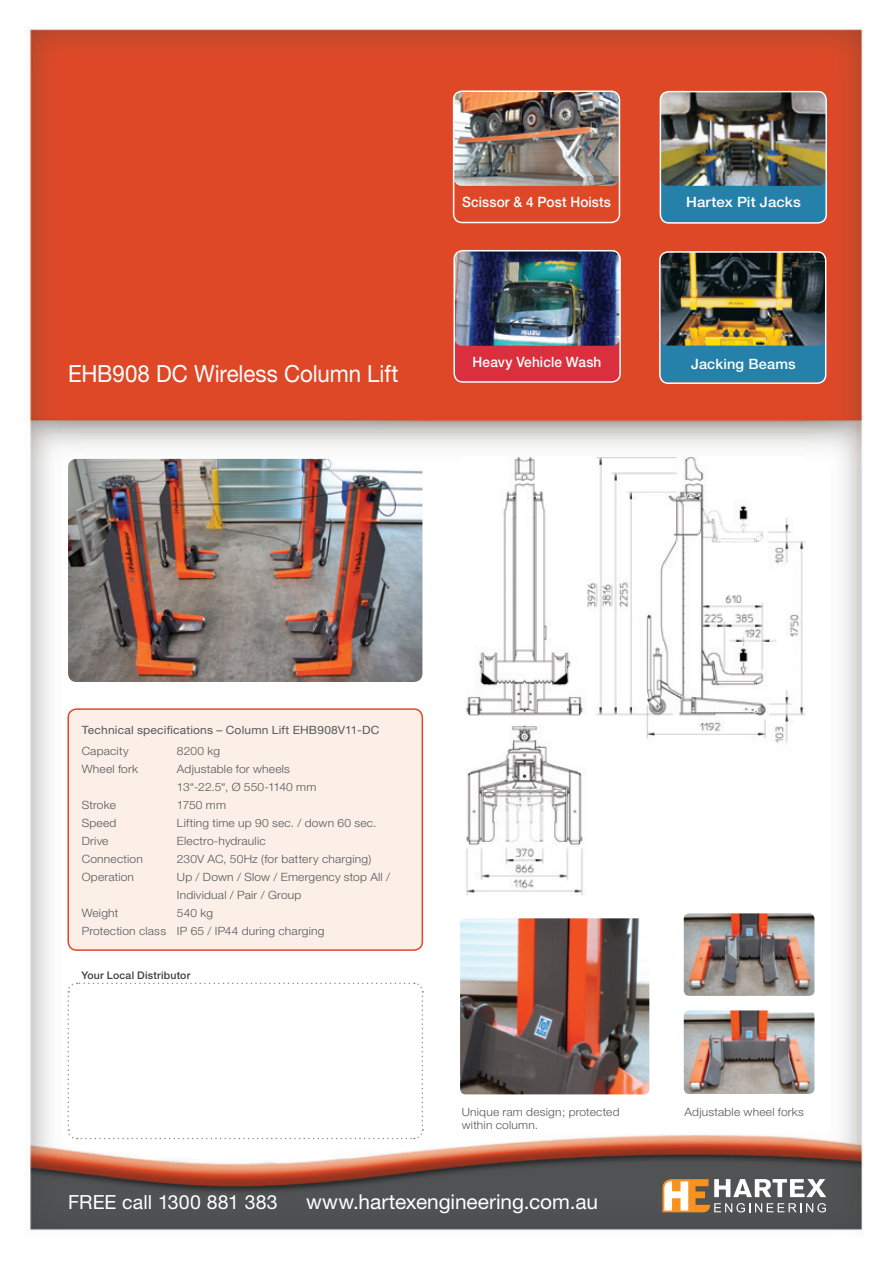
<style>
.page{position:relative;width:893px;height:1263px;background:#fff}
.page>*{position:absolute;margin:0;border:0;box-sizing:border-box;transform-origin:0 0}
.t1{font:23.7px "Helvetica Neue CE";letter-spacing:-.005em;color:#fff;scale:.94 1}
.t2{font:20.4px "Helvetica Neue CE";letter-spacing:-.005em;color:#fff}
.t3{font:19.5px "Helvetica Neue CE";letter-spacing:.01em;color:#fff}
.t4{font:500 14.25px "Helvetica Neue CE";letter-spacing:.01em;color:#fff;scale:.96 1}
.t5{font:500 14.25px "Helvetica Neue CE";letter-spacing:.01em;color:#fff;scale:1.05 1}
.t6{font:500 14.25px "Helvetica Neue CE";letter-spacing:.01em;color:#fff}
.t7{font:300 11.4px/18px "Helvetica Neue CE";letter-spacing:.015em;color:#57585a;scale:1.05 1}
.t8{font:11.4px "Helvetica Neue CE";letter-spacing:.015em;color:#57585a;scale:1.05 1}
.t9{font:500 10.5px "Helvetica Neue CE";letter-spacing:.02em;color:#3e3e3f}
</style>
<div class="page">
<img style="left:25px;top:27px;width:839px;height:1204px">
<div style="left:454px;top:251px;width:166px;height:132px;background:#da2f3d;border-radius:8px"></div>
<svg style="left:662px;top:1179px;width:164px;height:33px"></svg>
<svg style="left:67px;top:982px;width:357px;height:158px"></svg>
<div style="left:660px;top:91px;width:166px;height:132px;background:#2581aa;border-radius:9px"></div>
<div style="left:660px;top:284px;width:166px;height:98px;background:#2581aa;border-radius:9px"></div>
<img style="left:661px;top:92px;width:165px;height:94px">
<img style="left:660px;top:252px;width:165px;height:94px">
<img style="left:454px;top:91px;width:165px;height:95px">
<img style="left:454px;top:251px;width:166px;height:95px">
<img style="left:68px;top:459px;width:354px;height:223px">
<img style="left:458px;top:456px;width:349px;height:440px">
<img style="left:684px;top:913px;width:130px;height:83px">
<img style="left:684px;top:1010px;width:130px;height:84px">
<div style="left:68px;top:709px;width:354px;height:241px;background:#fbefe7;border-radius:9px"></div>
<div style="left:67px;top:708px;width:356px;height:243px;border:2px solid #de4827;border-radius:9px"></div>
<img style="left:460px;top:918px;width:189px;height:176px">
<div style="left:659px;top:251px;width:167px;height:133px;border:2px solid #fff;border-radius:9px"></div>
<div style="left:453px;top:90px;width:167px;height:133px;border:2px solid #fff;border-radius:9px"></div>
<div style="left:453px;top:250px;width:168px;height:133px;border:2px solid #fff;border-radius:9px"></div>
<div style="left:660px;top:91px;width:167px;height:133px;border:2px solid #fff;border-radius:9px"></div>
<h1 class="t1" style="left:68px;top:360px;width:353px">EHB908 DC Wireless Column Lift</h1>
<p class="t4" style="left:462px;top:194px;width:157px">Scissor &amp; 4 Post Hoists</p>
<p class="t4" style="left:473px;top:354px;width:136px">Heavy Vehicle Wash</p>
<p class="t5" style="left:686px;top:194px;width:111px">Hartex Pit Jacks</p>
<p class="t6" style="left:691px;top:355px;width:106px">Jacking Beams</p>
<p class="t8" style="left:82px;top:723px;width:285px">Technical specifications – Column Lift EHB908V11-DC</p>
<p class="t7" style="left:82px;top:742px;width:46px">Capacity</p>
<p class="t7" style="left:177px;top:742px;width:42px">8200 kg</p>
<p class="t7" style="left:82px;top:760px;width:55px">Wheel fork</p>
<p class="t7" style="left:177px;top:760px;width:134px">Adjustable for wheels<br>13“-22.5“, Ø 550-1140 mm</p>
<p class="t7" style="left:82px;top:796px;width:34px">Stroke</p>
<p class="t7" style="left:177px;top:796px;width:48px">1750 mm</p>
<p class="t7" style="left:82px;top:814px;width:35px">Speed</p>
<p class="t7" style="left:177px;top:814px;width:191px">Lifting time up 90 sec. / down 60 sec.</p>
<p class="t7" style="left:82px;top:832px;width:27px">Drive</p>
<p class="t7" style="left:177px;top:832px;width:86px">Electro-hydraulic</p>
<p class="t7" style="left:82px;top:850px;width:60px">Connection</p>
<p class="t7" style="left:177px;top:850px;width:187px">230V AC, 50Hz (for battery charging)</p>
<p class="t7" style="left:82px;top:868px;width:51px">Operation</p>
<p class="t7" style="left:177px;top:868px;width:205px">Up / Down / Slow / Emergency stop All /<br>Individual / Pair / Group</p>
<p class="t7" style="left:82px;top:904px;width:36px">Weight</p>
<p class="t7" style="left:82px;top:904px;width:233px;text-indent:95px">540 kg<br>Protection class IP 65 / IP44 during charging</p>
<p class="t9" style="left:81px;top:969px;width:111px">Your Local Distributor</p>
<p class="t7" style="left:462px;top:1105px;width:152px;line-height:13.5px">Unique ram design; protected within column.</p>
<h3 class="t3" style="left:68px;top:1190px;width:211px">FREE call 1300 881 383</h3>
<h2 class="t2" style="left:306px;top:1189px;width:293px">www.hartexengineering.com.au</h2>
<p class="t7" style="left:685px;top:1103px;width:115px">Adjustable wheel forks</p>
</div>
